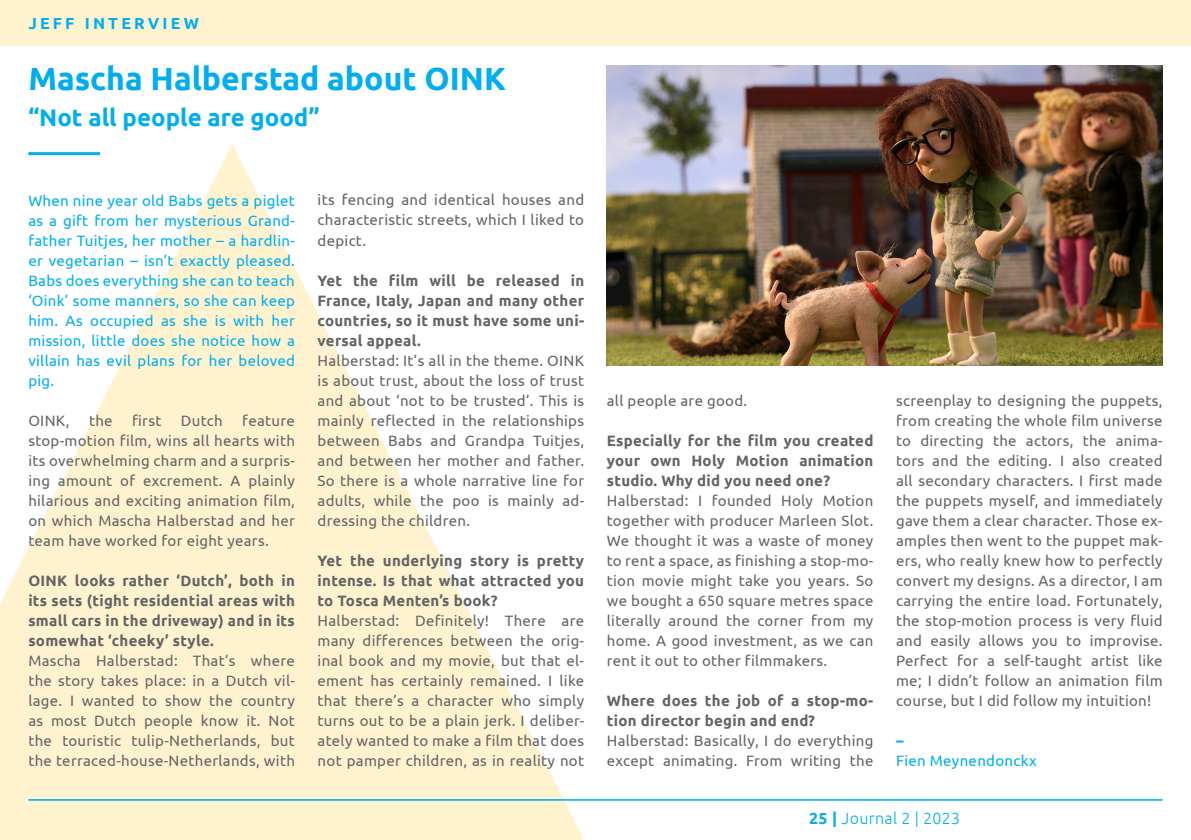
<style>
.page{position:relative;width:1191px;height:840px;background:#fff}
.page>*{position:absolute;margin:0;border:0;box-sizing:border-box;transform-origin:0 0}
.t1{font:700 32px "Ubuntu";color:#00aeef}
.t2{font:700 24px "Ubuntu";color:#00aeef}
.t3{font:300 16px "Ubuntu";letter-spacing:.02em;color:#00aeef}
.t4{font:700 16px "Ubuntu";letter-spacing:.2em;color:#00aeef}
.t5{font:15px/20px "Ubuntu";letter-spacing:.02em;color:#636466;text-align:justify}
.t6{font:700 15px/20px "Ubuntu";letter-spacing:.02em;color:#636466;text-align:justify}
.t7{font:15px/20px "Ubuntu";letter-spacing:.02em;color:#00aeef;text-align:justify}
.t8{font:700 15px "Ubuntu";color:#00aeef}
.s1{font-weight:700}
</style>
<div class="page">
<div style="left:0;top:0;width:1191px;height:45px;background:#fff3cf"></div>
<svg style="left:0;top:144px;width:657px;height:695px;fill:#fff3cf"></svg>
<img style="left:607px;top:65px;width:555px;height:300px">
<hr style="left:28px;top:152px;width:72px;height:3px;background:#00aeef">
<hr style="left:28px;top:798px;width:1134px;height:2px;background:#00aeef">
<p class="t4" style="left:28px;top:14px;width:157px">JEFF In te rv iew</p>
<h1 class="t1" style="left:28px;top:59px;width:479px">Mascha Halberstad about OI NK</h1>
<h2 class="t2" style="left:28px;top:103px;width:293px">“Not all people are good”</h2>
<p class="t7" style="left:28px;top:190px;width:268px">When nine year old Babs gets a piglet as a gift from her mysterious Grand&shy;father Tuitjes, her mother – a hardlin&shy;er vegetarian – isn’t exactly pleased.<br>Babs does everything she can to teach ‘Oink’ some manners, so she can keep him. As occupied as she is with her mission, little does she notice how a villain has evil plans for her beloved pig.</p>
<p class="t5" style="left:28px;top:410px;width:43px">OINK,</p>
<p class="t5" style="left:89px;top:410px;width:25px">the</p>
<p class="t5" style="left:132px;top:410px;width:31px">first</p>
<p class="t5" style="left:181px;top:410px;width:43px">Dutch</p>
<p class="t5" style="left:28px;top:410px;width:268px;text-indent:214px">feature stop-motion film, wins all hearts with its overwhelming charm and a surpris&shy;ing amount of excrement. A plainly hilarious and exciting animation film, on which Mascha Halberstad and her team have worked for eight years.</p>
<p class="t6" style="left:28px;top:570px;width:268px">OI NK looks rather ‘Dutch’, both in its sets (tight residential areas with small cars in the driveway) and in its somewhat ‘cheeky’ style.</p>
<p class="t5" style="left:28px;top:649px;width:268px">Mascha Halberstad: That’s where the story takes place: in a Dutch vil&shy;lage. I wanted to show the country as most Dutch people know it. Not the touristic tulip-Netherlands, but the terraced-house-Netherlands, with</p>
<p class="t5" style="left:317px;top:189px;width:268px">its fencing and identical houses and characteristic streets, which I liked to depict.</p>
<p class="t6" style="left:317px;top:270px;width:268px">Yet the film will be released in France, I taly, Japan and many other countries, so it must have some uni&shy;versal appeal.</p>
<p class="t5" style="left:317px;top:349px;width:268px">Halberstad: It’s all in the theme. OINK is about trust, about the loss of trust and about ‘not to be trusted’. This is mainly reflected in the relationships between Babs and Grandpa Tuitjes, and between her mother and father.<br>So there is a whole narrative line for adults, while the poo is mainly ad&shy;dressing the children.</p>
<p class="t6" style="left:317px;top:550px;width:268px">Yet the underlying story is pretty intense. Is that what attracted you to Tosca Menten’s book?</p>
<p class="t5" style="left:317px;top:609px;width:268px">Halberstad: Definitely! There are many differences between the orig&shy;inal book and my movie, but that el&shy;ement has certainly remained. I like that there’s a character who simply turns out to be a plain jerk. I deliber&shy;ately wanted to make a film that does not pamper children, as in reality not</p>
<p class="t5" style="left:607px;top:389px;width:142px">all people are good.</p>
<p class="t6" style="left:607px;top:430px;width:268px">Especially for the film you created your own Holy Motion animation studio. Why did you need one?</p>
<p class="t5" style="left:607px;top:489px;width:268px">Halberstad: I founded Holy Motion together with producer Marleen Slot.<br>We thought it was a waste of money to rent a space, as finishing a stop-mo&shy;tion movie might take you years. So we bought a 650 square metres space literally around the corner from my home. A good investment, as we can rent it out to other filmmakers.</p>
<p class="t6" style="left:607px;top:690px;width:268px">Where does the job of a stop-mo&shy;tion director begin and end?</p>
<p class="t5" style="left:607px;top:729px;width:268px">Halberstad: Basically, I do everything except animating. From writing the</p>
<p class="t5" style="left:896px;top:389px;width:268px">screenplay to designing the puppets, from creating the whole film universe to directing the actors, the anima&shy;tors and the editing. I also created all secondary characters. I first made the puppets myself, and immediately gave them a clear character. Those ex&shy;amples then went to the puppet mak&shy;ers, who really knew how to perfectly convert my designs. As a director, I am carrying the entire load. Fortunately, the stop-motion process is very fluid and easily allows you to improvise.<br>Perfect for a self-taught artist like me; I didn’t follow an animation film course, but I did follow my intuition!</p>
<p class="t8" style="left:896px;top:731px;width:9px">–</p>
<p class="t7" style="left:896px;top:749px;width:142px">Fien Meynendonckx</p>
<p class="t3" style="left:809px;top:807px;width:153px"><span class="s1">25 |</span> Journal 2 | 2023</p>
</div>
